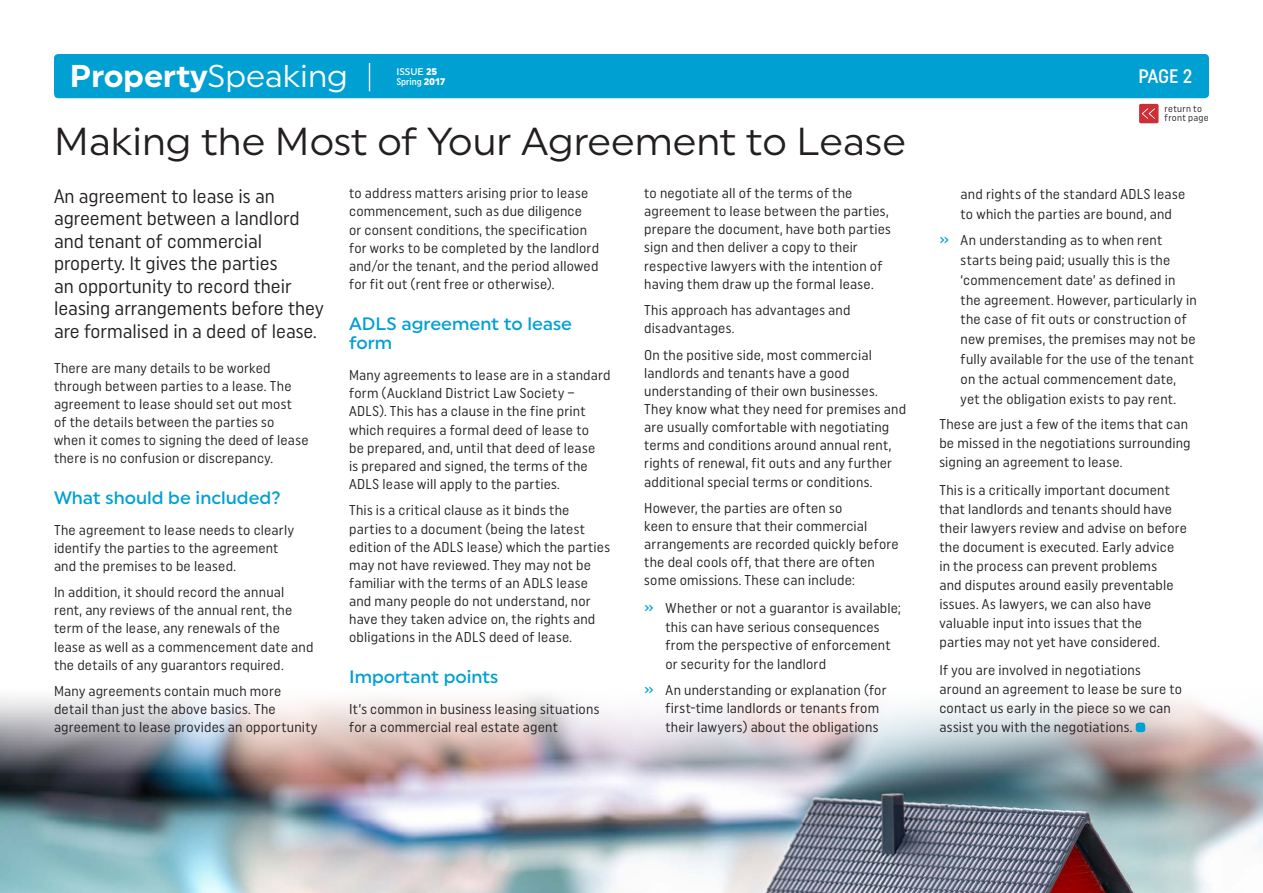
<style>
.page{position:relative;width:1263px;height:893px;background:#fff}
.page>*{position:absolute;margin:0;border:0;box-sizing:border-box;transform-origin:0 0}
.t1{font:39px "Uniform";color:#231f20}
.t2{font:700 31.5px "Uniform";color:#fff}
.t3{font:19.5px/22.5px "Uniform Condensed";color:#231f20}
.t4{font:500 19.5px "Uniform Condensed";color:#fff}
.t5{font:500 18px/19.6px "Uniform";color:#00a0d2}
.t6{font:14.25px/18.1px "Uniform Condensed";letter-spacing:.015em;color:#231f20}
.t7{font:9.6px/9px "Uniform Condensed";letter-spacing:.03em;color:#231f20}
.t8{font:500 9.6px "Uniform Condensed";color:#fff}
.t9{font:500 9.6px "Uniform";color:#fff}
.s1{font-weight:400}
.s2{font-weight:900}
.s3{font-family:"Uniform";font-weight:900}
.s4{font-weight:500;color:#00a0d2}
</style>
<div class="page">
<img style="left:0;top:695px;width:1263px;height:198px">
<div style="left:54px;top:54px;width:1155px;height:44px;background:#00a0d2;border-radius:4px"></div>
<svg style="left:369px;top:63px;width:1px;height:28px"></svg>
<div style="left:1139px;top:104px;width:19px;height:19px;background:#cd2f36;border-radius:2px"></div>
<svg style="left:1142px;top:108px;width:13px;height:11px"></svg>
<div style="left:1136px;top:723px;width:9px;height:9px;background:#00a0d2;border-radius:3px"></div>
<h2 class="t2" style="left:70px;top:57px;width:280px">Property<span class="s1">Speaking</span></h2>
<h3 class="t4" style="left:1138px;top:64px;width:55px">PAGE 2</h3>
<p class="t9" style="left:396px;top:65px;width:43px">ISSUE <span class="s2">25</span></p>
<p class="t8" style="left:396px;top:76px;width:51px">Spring <span class="s3">2017</span></p>
<h1 class="t1" style="left:54px;top:118px;width:854px">Making the Most of Your Agreement to Lease</h1>
<h3 class="t3" style="left:54px;top:184px;width:271px">An agreement to lease is an agreement between a landlord and tenant of commercial property. It gives the parties<br>an opportunity to record their leasing arrangements before they are formalised in a deed of lease.</h3>
<p class="t6" style="left:54px;top:359px;width:256px">There are many details to be worked through between parties to a lease. The agreement to lease should set out most<br>of the details between the parties so when it comes to signing the deed of lease there is no confusion or discrepancy.</p>
<p class="t5" style="left:54px;top:487px;width:229px">What should be included?</p>
<p class="t6" style="left:54px;top:520px;width:241px">The agreement to lease needs to clearly identify the parties to the agreement and the premises to be leased.</p>
<p class="t6" style="left:54px;top:583px;width:261px">In addition, it should record the annual rent, any reviews of the annual rent, the term of the lease, any renewals of the lease as well as a commencement date and the details of any guarantors required.</p>
<p class="t6" style="left:54px;top:682px;width:265px">Many agreements contain much more detail than just the above basics. The agreement to lease provides an opportunity</p>
<p class="t6" style="left:644px;top:184px;width:248px">to negotiate all of the terms of the agreement to lease between the parties, prepare the document, have both parties sign and then deliver a copy to their respective lawyers with the intention of having them draw up the formal lease.</p>
<p class="t6" style="left:644px;top:301px;width:208px">This approach has advantages and disadvantages.</p>
<p class="t6" style="left:644px;top:346px;width:263px">On the positive side, most commercial landlords and tenants have a good understanding of their own businesses.<br>They know what they need for premises and are usually comfortable with negotiating terms and conditions around annual rent, rights of renewal, fit outs and any further additional special terms or conditions.</p>
<p class="t6" style="left:644px;top:499px;width:256px">However, the parties are often so<br>keen to ensure that their commercial arrangements are recorded quickly before the deal cools off, that there are often some omissions. These can include:</p>
<p class="t6" style="left:665px;top:598px;width:237px;line-height:18.9px;text-indent:-21px"><span class="s4">»</span> Whether or not a guarantor is available; this can have serious consequences from the perspective of enforcement or security for the landlord</p>
<p class="t6" style="left:665px;top:680px;width:222px;line-height:18.9px;text-indent:-21px"><span class="s4">»</span> An understanding or explanation (for first-time landlords or tenants from their lawyers) about the obligations</p>
<p class="t6" style="left:349px;top:184px;width:251px">to address matters arising prior to lease commencement, such as due diligence<br>or consent conditions, the specification for works to be completed by the landlord and/or the tenant, and the period allowed for fit out (rent free or otherwise).</p>
<p class="t5" style="left:349px;top:313px;width:225px">ADLS agreement to lease form</p>
<p class="t6" style="left:349px;top:366px;width:263px">Many agreements to lease are in a standard form (Auckland District Law Society – ADLS). This has a clause in the fine print which requires a formal deed of lease to<br>be prepared, and, until that deed of lease<br>is prepared and signed, the terms of the ADLS lease will apply to the parties.</p>
<p class="t6" style="left:349px;top:501px;width:262px">This is a critical clause as it binds the parties to a document (being the latest edition of the ADLS lease) which the parties may not have reviewed. They may not be familiar with the terms of an ADLS lease and many people do not understand, nor have they taken advice on, the rights and obligations in the ADLS deed of lease.</p>
<p class="t5" style="left:349px;top:667px;width:151px">Important points</p>
<p class="t6" style="left:349px;top:700px;width:252px">It’s common in business leasing situations for a commercial real estate agent</p>
<p class="t7" style="left:1164px;top:104px;width:46px">return to front page</p>
<p class="t6" style="left:961px;top:184px;width:226px;line-height:19.8px">and rights of the standard ADLS lease to which the parties are bound, and</p>
<p class="t6" style="left:961px;top:230px;width:238px;line-height:19.8px;text-indent:-21px"><span class="s4">»</span> An understanding as to when rent starts being paid; usually this is the ‘commencement date’ as defined in the agreement. However, particularly in the case of fit outs or construction of new premises, the premises may not be fully available for the use of the tenant on the actual commencement date, yet the obligation exists to pay rent.</p>
<p class="t6" style="left:939px;top:414px;width:253px;line-height:19px">These are just a few of the items that can be missed in the negotiations surrounding signing an agreement to lease.</p>
<p class="t6" style="left:939px;top:480px;width:249px;line-height:19px">This is a critically important document that landlords and tenants should have their lawyers review and advise on before the document is executed. Early advice in the process can prevent problems<br>and disputes around easily preventable issues. As lawyers, we can also have valuable input into issues that the parties may not yet have considered.</p>
<p class="t6" style="left:939px;top:660px;width:244px;line-height:19px">If you are involved in negotiations around an agreement to lease be sure to contact us early in the piece so we can assist you with the negotiations.</p>
</div>
